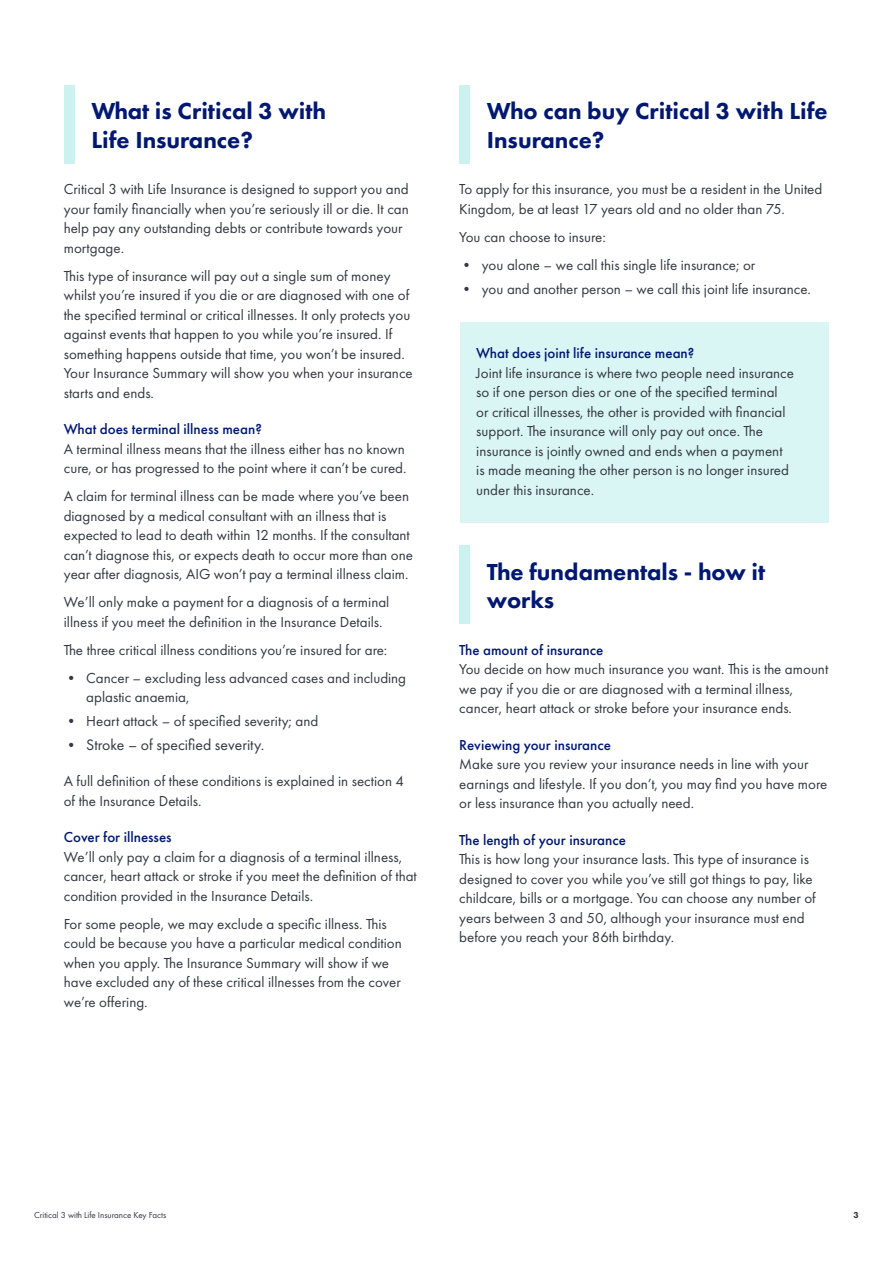
<style>
.page{position:relative;width:893px;height:1263px;background:#fff}
.page>*{position:absolute;margin:0;border:0;box-sizing:border-box;transform-origin:0 0}
.t1{font:800 24px/28.8px "Futura PT";color:#001871}
.End_bullet{font:15.75px "Futura PT";color:#343741}
.Body{font:15px/19.5px "Futura PT";color:#343741}
.End_body{font:15px/19.5px "Futura PT";color:#343741}
.t2{font:500 15px "Futura PT";color:#001871}
.Bullets{font:15px/19.5px "Futura PT";color:#343741}
.End_bullet-2{font:15px "Futura PT";color:#343741}
.t3{font:9px "Futura PT";color:#343741}
.t4{font:800 9px "Futura PT";color:#343741}
.s1{font-size:15px}
</style>
<div class="page">
<div style="left:460px;top:322px;width:368px;height:200px;background:#d9f5f4"></div>
<div style="left:64px;top:85px;width:10px;height:79px;background:#ccf2f0"></div>
<div style="left:459px;top:85px;width:11px;height:79px;background:#ccf2f0"></div>
<div style="left:459px;top:545px;width:11px;height:79px;background:#ccf2f0"></div>
<h1 class="t1" style="left:91px;top:96px;width:236px">What is Critical 3 with<br>Life Insurance?</h1>
<p class="Body" style="left:64px;top:179px;width:347px">Critical 3 with Life Insurance is designed to support you and your family financially when you’re seriously ill or die. It can help pay any outstanding debts or contribute towards your mortgage.</p>
<p class="End_body" style="left:64px;top:266px;width:350px">This type of insurance will pay out a single sum of money whilst you’re insured if you die or are diagnosed with one of the specified terminal or critical illnesses. It only protects you against events that happen to you while you’re insured. If something happens outside that time, you won’t be insured.<br>Your Insurance Summary will show you when your insurance starts and ends.</p>
<h3 class="t2" style="left:64px;top:420px;width:200px">What does terminal illness mean?</h3>
<p class="Body" style="left:64px;top:439px;width:344px">A terminal illness means that the illness either has no known cure, or has progressed to the point where it can’t be cured.</p>
<p class="Body" style="left:64px;top:486px;width:351px">A claim for terminal illness can be made where you’ve been diagnosed by a medical consultant with an illness that is expected to lead to death within 12 months. If the consultant can’t diagnose this, or expects death to occur more than one year after diagnosis, AIG won’t pay a terminal illness claim.</p>
<p class="Body" style="left:64px;top:592px;width:327px">We’ll only make a payment for a diagnosis of a terminal illness if you meet the definition in the Insurance Details.</p>
<p class="Body" style="left:64px;top:640px;width:325px">The three critical illness conditions you’re insured for are:</p>
<p class="Bullets" style="left:86px;top:668px;width:321px;text-indent:-22px">• Cancer – excluding less advanced cases and including aplastic anaemia,</p>
<p class="Bullets" style="left:64px;top:711px;width:256px">• Heart attack – of specified severity; and</p>
<p class="End_bullet" style="left:64px;top:735px;width:202px"><span class="s1">•</span> Stroke – of specified severity.</p>
<p class="End_body" style="left:64px;top:771px;width:342px">A full definition of these conditions is explained in section 4 of the Insurance Details.</p>
<h3 class="t2" style="left:64px;top:828px;width:109px">Cover for illnesses</h3>
<p class="Body" style="left:64px;top:847px;width:355px">We’ll only pay a claim for a diagnosis of a terminal illness, cancer, heart attack or stroke if you meet the definition of that condition provided in the Insurance Details.</p>
<p class="Body" style="left:64px;top:914px;width:340px">For some people, we may exclude a specific illness. This could be because you have a particular medical condition when you apply. The Insurance Summary will show if we have excluded any of these critical illnesses from the cover we’re offering.</p>
<h1 class="t1" style="left:487px;top:96px;width:342px">Who can buy Critical 3 with Life<br>Insurance?</h1>
<p class="Body" style="left:459px;top:179px;width:365px">To apply for this insurance, you must be a resident in the United<br>Kingdom, be at least 17 years old and no older than 75.</p>
<p class="Body" style="left:459px;top:227px;width:148px">You can choose to insure:</p>
<p class="Bullets" style="left:459px;top:255px;width:298px">• you alone – we call this single life insurance; or</p>
<p class="End_bullet-2" style="left:459px;top:280px;width:353px">• you and another person – we call this joint life insurance.</p>
<h3 class="t2" style="left:476px;top:344px;width:220px">What does joint life insurance mean?</h3>
<p class="Body" style="left:476px;top:363px;width:319px">Joint life insurance is where two people need insurance so if one person dies or one of the specified terminal<br>or critical illnesses, the other is provided with financial support. The insurance will only pay out once. The insurance is jointly owned and ends when a payment is made meaning the other person is no longer insured under this insurance.</p>
<h1 class="t1" style="left:487px;top:557px;width:280px">The fundamentals - how it works</h1>
<h3 class="t2" style="left:459px;top:641px;width:146px">The amount of insurance</h3>
<p class="End_body" style="left:459px;top:659px;width:370px">You decide on how much insurance you want. This is the amount we pay if you die or are diagnosed with a terminal illness, cancer, heart attack or stroke before your insurance ends.</p>
<h3 class="t2" style="left:459px;top:736px;width:153px">Reviewing your insurance</h3>
<p class="End_body" style="left:459px;top:754px;width:370px">Make sure you review your insurance needs in line with your earnings and lifestyle. If you don’t, you may find you have more or less insurance than you actually need.</p>
<h3 class="t2" style="left:459px;top:831px;width:168px">The length of your insurance</h3>
<p class="End_body" style="left:459px;top:849px;width:358px">This is how long your insurance lasts. This type of insurance is designed to cover you while you’ve still got things to pay, like childcare, bills or a mortgage. You can choose any number of years between 3 and 50, although your insurance must end before you reach your 86th birthday.</p>
<p class="t3" style="left:34px;top:1209px;width:134px">Critical 3 with Life Insurance Key Facts</p>
<p class="t4" style="left:853px;top:1209px;width:7px">3</p>
</div>
